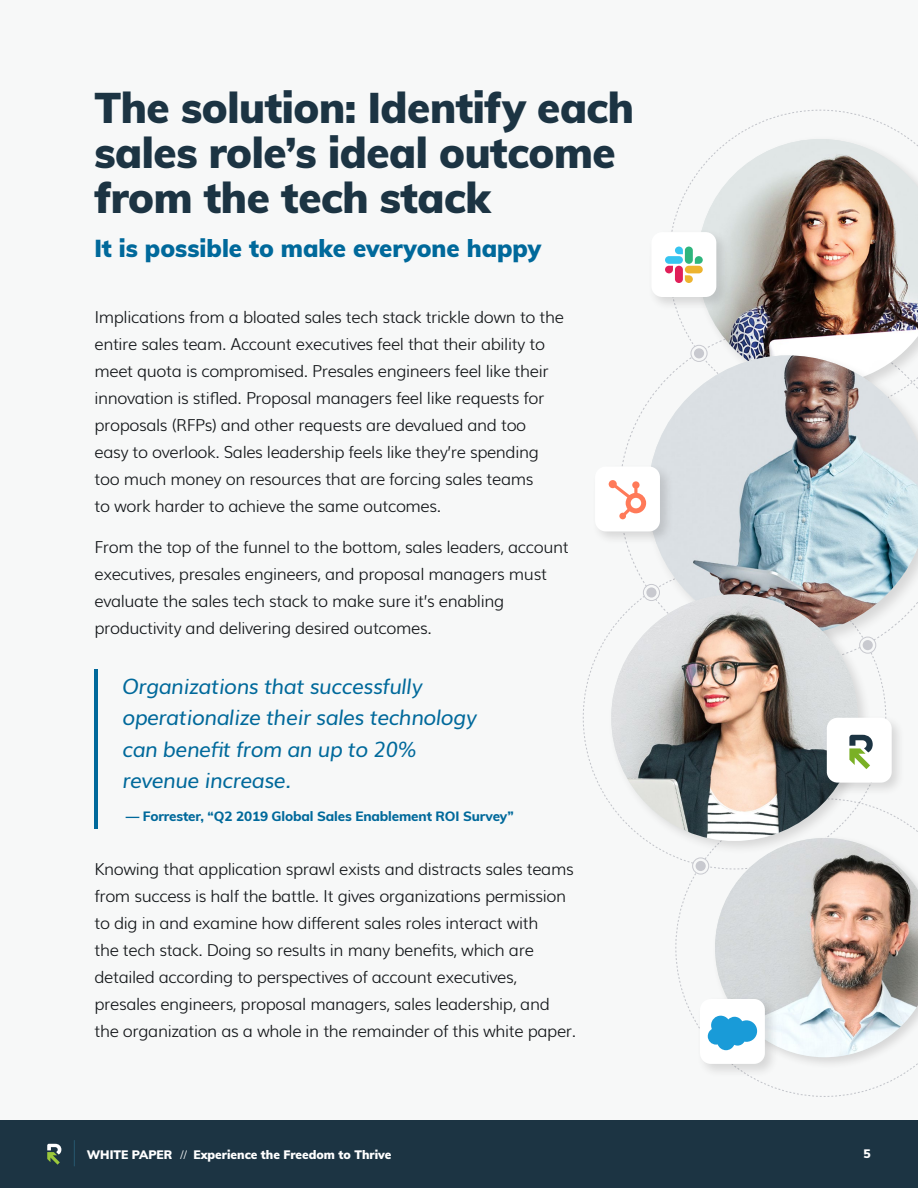
<style>
.page{position:relative;width:918px;height:1188px;background:#f7f8f8}
.page>*{position:absolute;margin:0;border:0;box-sizing:border-box;transform-origin:0 0}
.Page_Heading_1{font:900 42px/45px "Muli";letter-spacing:-.01em;color:#1c3443}
.Page_Subhead_1{font:900 24px "Muli";color:#00699b}
.In_body_quote{font:italic 21px/31.5px "Muli";letter-spacing:-.025em;color:#00699b}
._11pt_body{font:300 16.5px/27px "Muli";letter-spacing:-.025em;color:#14171a}
.Quote_copy{font:800 13.5px "Muli";letter-spacing:-.01em;color:#00699b}
.t1{font:900 12px "Muli";color:#fff}
.s1{font-weight:300}
</style>
<div class="page">
<div style="left:0;top:1120px;width:918px;height:68px;background:#1c3443"></div>
<svg style="left:47px;top:1144px;width:14px;height:21px"></svg>
<svg style="left:74px;top:1140px;width:1px;height:26px"></svg>
<hr style="left:94px;top:670px;width:4px;height:159px;background:#00699b">
<img style="left:583px;top:110px;width:335px;height:987px">
<div style="left:685px;top:266px;width:18px;height:7px;background:#edb32e;border-radius:4px"></div>
<svg style="left:693px;top:858px;width:16px;height:16px"></svg>
<div style="left:692px;top:858px;width:17px;height:16px;border:1px solid #c8c9cf;border-radius:50%"></div>
<div style="left:696px;top:861px;width:10px;height:10px;background:#c8c9cf;border-radius:50%"></div>
<svg style="left:860px;top:637px;width:16px;height:16px"></svg>
<div style="left:859px;top:637px;width:17px;height:17px;border:1px solid #c8c9cf;border-radius:50%"></div>
<div style="left:863px;top:640px;width:10px;height:10px;background:#c8c9cf;border-radius:50%"></div>
<p class="Page_Heading_1" style="left:94px;top:84px;width:541px">The solution: Identify each sales role’s ideal outcome from the tech stack</p>
<p class="Page_Subhead_1" style="left:94px;top:230px;width:448px">It is possible to make everyone happy</p>
<p class="_11pt_body" style="left:94px;top:303px;width:471px">Implications from a bloated sales tech stack trickle down to the entire sales team. Account executives feel that their ability to meet quota is compromised. Presales engineers feel like their innovation is stifled. Proposal managers feel like requests for proposals (RFPs) and other requests are devalued and too easy to overlook. Sales leadership feels like they’re spending too much money on resources that are forcing sales teams<br>to work harder to achieve the same outcomes.</p>
<p class="_11pt_body" style="left:94px;top:532px;width:476px">From the top of the funnel to the bottom, sales leaders, account executives, presales engineers, and proposal managers must evaluate the sales tech stack to make sure it’s enabling productivity and delivering desired outcomes.</p>
<p class="In_body_quote" style="left:122px;top:669px;width:356px">Organizations that successfully operationalize their sales technology can benefit from an up to 20% revenue increase.</p>
<p class="Quote_copy" style="left:126px;top:806px;width:389px">— Forrester, “Q2 2019 Global Sales Enablement ROI Survey”</p>
<p class="_11pt_body" style="left:94px;top:855px;width:483px">Knowing that application sprawl exists and distracts sales teams from success is half the battle. It gives organizations permission to dig in and examine how different sales roles interact with<br>the tech stack. Doing so results in many benefits, which are detailed according to perspectives of account executives, presales engineers, proposal managers, sales leadership, and the organization as a whole in the remainder of this white paper.</p>
<p class="t1" style="left:87px;top:1146px;width:306px">WHITE PAPER <span class="s1">//</span> Experience the Freedom to Thrive</p>
<p class="t1" style="left:864px;top:1145px;width:9px">5</p>
</div>
